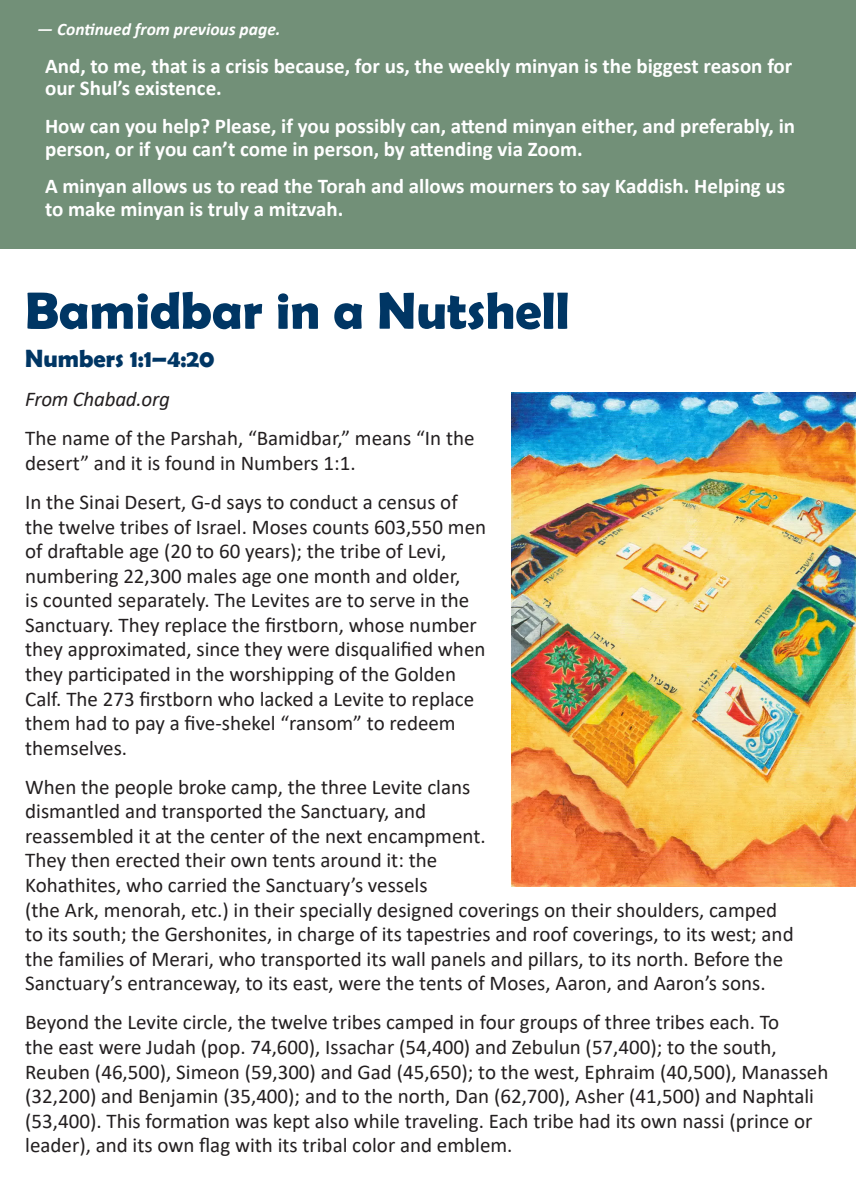
<style>
.page{position:relative;width:856px;height:1182px;background:#fff}
.page>*{position:absolute;margin:0;border:0;box-sizing:border-box;transform-origin:0 0}
.head_large{font:700 52.5px "Berlin Sans FB Demi";color:#003664}
.head_small{font:700 24.5px "Berlin Sans FB Demi";color:#003664}
.t1{font:21px/24.5px "Calibri";color:#231f20}
.white_text{font:700 21px/22.8px "Calibri";color:#fff}
.byline{font:italic 21px "Calibri";letter-spacing:-.01em;color:#231f20}
.continued{font:italic 700 17.5px "Calibri";color:#fff}
</style>
<div class="page">
<div style="left:0;top:0;width:856px;height:248px;background:#729078"></div>
<img style="left:512px;top:392px;width:343px;height:494px">
<p class="continued" style="left:37px;top:17px;width:245px">— Continued from previous page.</p>
<p class="white_text" style="left:45px;top:54px;width:749px">And, to me, that is a crisis because, for us, the weekly minyan is the biggest reason for our Shul’s existence.</p>
<p class="white_text" style="left:45px;top:114px;width:751px">How can you help? Please, if you possibly can, attend minyan either, and preferably, in person, or if you can’t come in person, by attending via Zoom.</p>
<p class="white_text" style="left:45px;top:175px;width:742px">A minyan allows us to read the Torah and allows mourners to say Kaddish. Helping us to make minyan is truly a mitzvah.</p>
<p class="head_large" style="left:25px;top:280px;width:546px">Bamidbar in a Nutshell</p>
<p class="head_small" style="left:25px;top:344px;width:191px">Numbers 1:1–4:20</p>
<p class="byline" style="left:25px;top:384px;width:146px">From Chabad.org</p>
<p class="t1" style="left:25px;top:425px;width:451px">The name of the Parshah, “Bamidbar,” means “In the desert” and it is found in Numbers 1:1.</p>
<p class="t1" style="left:25px;top:489px;width:462px">In the Sinai Desert, G‑d says to conduct a census of the twelve tribes of Israel. Moses counts 603,550 men of draftable age (20 to 60 years); the tribe of Levi, numbering 22,300 males age one month and older,<br>is counted separately. The Levites are to serve in the Sanctuary. They replace the firstborn, whose number they approximated, since they were disqualified when they participated in the worshipping of the Golden Calf. The 273 firstborn who lacked a Levite to replace them had to pay a five-shekel “ransom” to redeem themselves.</p>
<p class="t1" style="left:25px;top:774px;width:770px">When the people broke camp, the three Levite clans<br>dismantled and transported the Sanctuary, and<br>reassembled it at the center of the next encampment.<br>They then erected their own tents around it: the<br>Kohathites, who carried the Sanctuary’s vessels<br>(the Ark, menorah, etc.) in their specially designed coverings on their shoulders, camped to its south; the Gershonites, in charge of its tapestries and roof coverings, to its west; and the families of Merari, who transported its wall panels and pillars, to its north. Before the Sanctuary’s entranceway, to its east, were the tents of Moses, Aaron, and Aaron’s sons.</p>
<p class="t1" style="left:25px;top:1009px;width:804px">Beyond the Levite circle, the twelve tribes camped in four groups of three tribes each. To<br>the east were Judah (pop. 74,600), Issachar (54,400) and Zebulun (57,400); to the south, Reuben (46,500), Simeon (59,300) and Gad (45,650); to the west, Ephraim (40,500), Manasseh (32,200) and Benjamin (35,400); and to the north, Dan (62,700), Asher (41,500) and Naphtali (53,400). This formation was kept also while traveling. Each tribe had its own nassi (prince or leader), and its own flag with its tribal color and emblem.</p>
</div>
